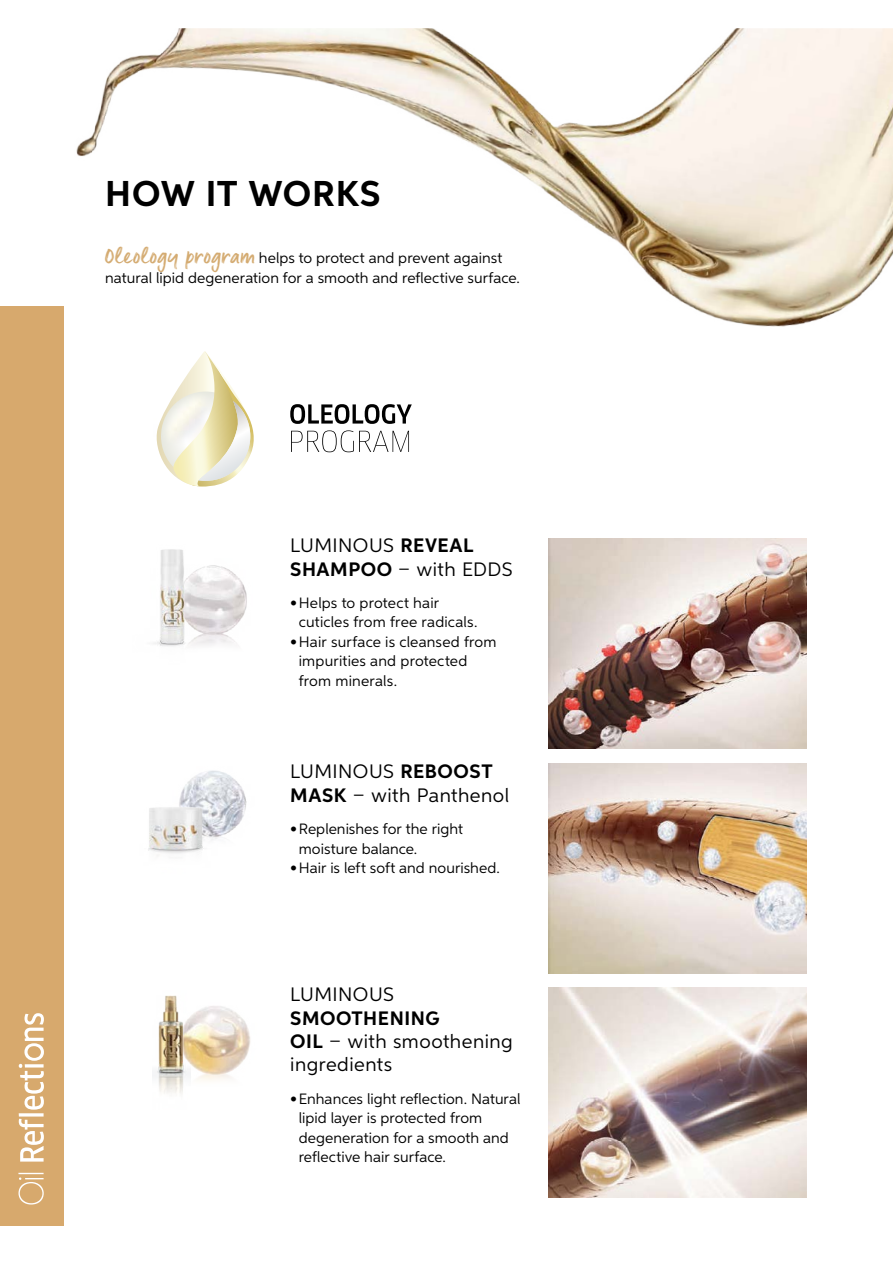
<style>
.page{position:relative;width:893px;height:1263px;background:#fff}
.page>*{position:absolute;margin:0;border:0;box-sizing:border-box;transform-origin:0 0}
.t1{font:700 36px "Aspira";letter-spacing:.025em;color:#000}
.t2{font:19.5px/23.4px "Aspira";letter-spacing:.025em;color:#000}
.t3{font:15px/19.5px "Aspira";letter-spacing:.005em;color:#000}
.s1{font-family:"Change";font-size:21px;color:#d4ab71}
.s2{font-weight:700}
</style>
<div class="page">
<img style="left:63px;top:28px;width:830px;height:323px">
<img style="left:548px;top:538px;width:259px;height:210px">
<img style="left:548px;top:988px;width:259px;height:209px">
<img style="left:548px;top:763px;width:259px;height:210px">
<img style="left:213px;top:565px;width:34px;height:66px">
<img style="left:213px;top:631px;width:22px;height:14px">
<img style="left:193px;top:770px;width:54px;height:67px">
<img style="left:190px;top:1006px;width:61px;height:73px">
<svg style="left:290px;top:404px;width:122px;height:20px"></svg>
<svg style="left:291px;top:430px;width:118px;height:22px"></svg>
<div style="left:0;top:306px;width:63px;height:920px;background:#d7a96d"></div>
<img style="left:148px;top:778px;width:70px;height:78px">
<img style="left:153px;top:995px;width:37px;height:105px">
<img style="left:153px;top:549px;width:60px;height:97px">
<svg style="left:18px;top:1013px;width:26px;height:191px"></svg>
<svg style="left:156px;top:351px;width:98px;height:136px"></svg>
<h1 class="t1" style="left:105px;top:172px;width:277px">HOW IT WORKS</h1>
<p class="t3" style="left:105px;top:248px;width:416px"><span class="s1">Oleology program</span> helps to protect and prevent against natural lipid degeneration for a smooth and reflective surface.</p>
<h2 class="t2" style="left:290px;top:533px;width:224px">LUMINOUS <span class="s2">REVEAL<br>SHAMPOO</span> – with EDDS</h2>
<p class="t3" style="left:299px;top:593px;width:180px;text-indent:-9px">•Helps to protect hair cuticles from free radicals.</p>
<p class="t3" style="left:299px;top:632px;width:199px;text-indent:-9px">•Hair surface is cleansed from impurities and protected from minerals.</p>
<h2 class="t2" style="left:290px;top:759px;width:220px;line-height:24px">LUMINOUS <span class="s2">REBOOST<br>MASK</span> – with Panthenol</h2>
<p class="t3" style="left:299px;top:819px;width:166px;text-indent:-9px">•Replenishes for the right moisture balance.</p>
<p class="t3" style="left:290px;top:858px;width:211px">•Hair is left soft and nourished.</p>
<h2 class="t2" style="left:290px;top:982px;width:105px">LUMINOUS</h2>
<h2 class="t2" style="left:290px;top:1006px;width:224px"><span class="s2">SMOOTHENING<br>OIL</span> – with smoothening ingredients</h2>
<p class="t3" style="left:299px;top:1088px;width:223px;text-indent:-9px">•Enhances light reflection. Natural lipid layer is protected from degeneration for a smooth and reflective hair surface.</p>
</div>
